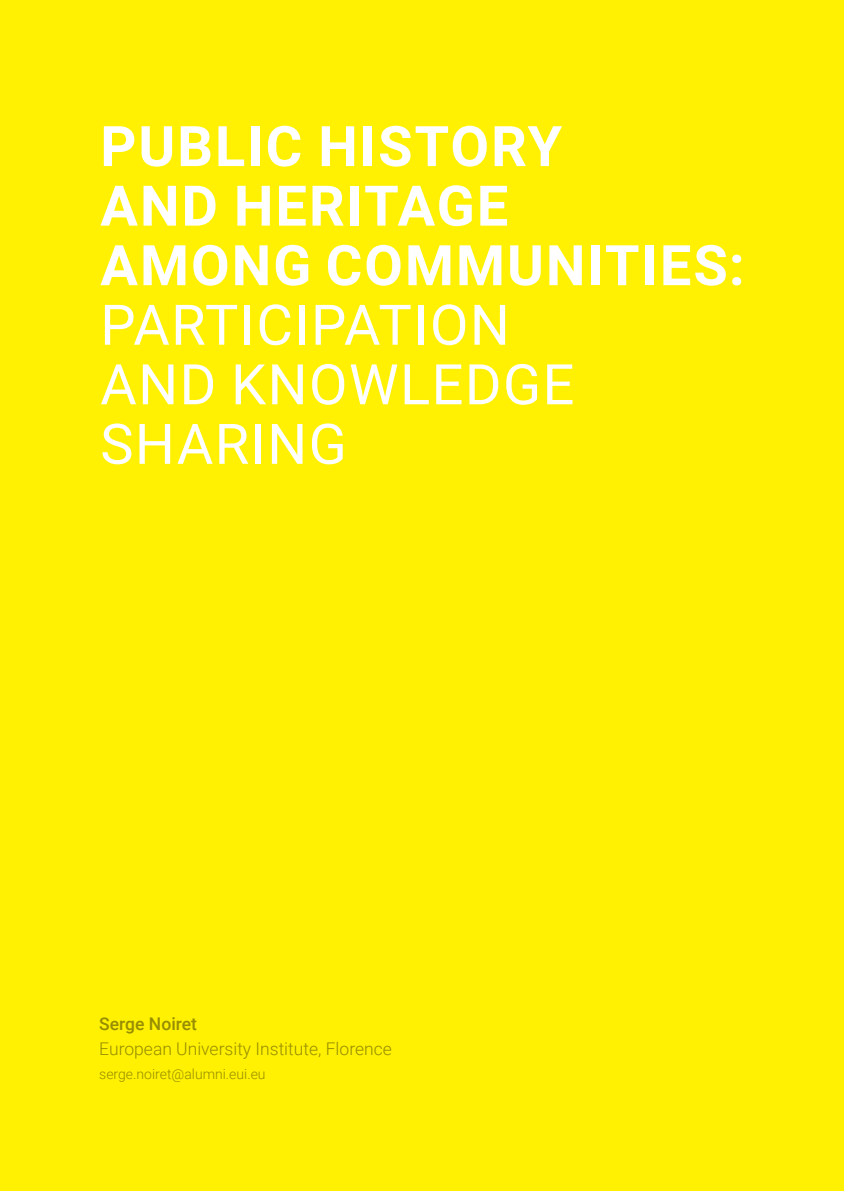
<style>
.page{position:relative;width:844px;height:1191px;background:#fff}
.page>*{position:absolute;margin:0;border:0;box-sizing:border-box;transform-origin:0 0}
.titolo_contributo{font:700 56px "Roboto";letter-spacing:.035em;color:#fff}
.titolo_contributo-2{font:56px/59.5px "Roboto";letter-spacing:.025em;color:#fff}
.affiliazione_autore{font:300 17.5px "Roboto";color:#968d00}
.nome_autore{font:500 17.5px "Roboto";color:#968d00}
.affiliazione_autore-2{font:300 14px "Roboto";color:#968d00}
</style>
<div class="page">
<div style="left:0;top:0;width:843px;height:1191px;background:#fff101"></div>
<p class="titolo_contributo" style="left:100px;top:107px;width:463px">PUBLIC HISTORY</p>
<p class="titolo_contributo" style="left:100px;top:166px;width:409px">AND HERITAGE</p>
<p class="titolo_contributo" style="left:100px;top:226px;width:645px">AMONG COMMUNITIES:</p>
<p class="titolo_contributo-2" style="left:100px;top:293px;width:411px">PARTICIPATION</p>
<p class="titolo_contributo-2" style="left:100px;top:352px;width:475px">AND KNOWLEDGE<br>SHARING</p>
<p class="nome_autore" style="left:99px;top:1011px;width:99px">Serge Noiret</p>
<p class="affiliazione_autore" style="left:99px;top:1036px;width:294px">European University Institute, Florence</p>
<p class="affiliazione_autore-2" style="left:99px;top:1064px;width:168px">serge.noiret@alumni.eui.eu</p>
</div>
